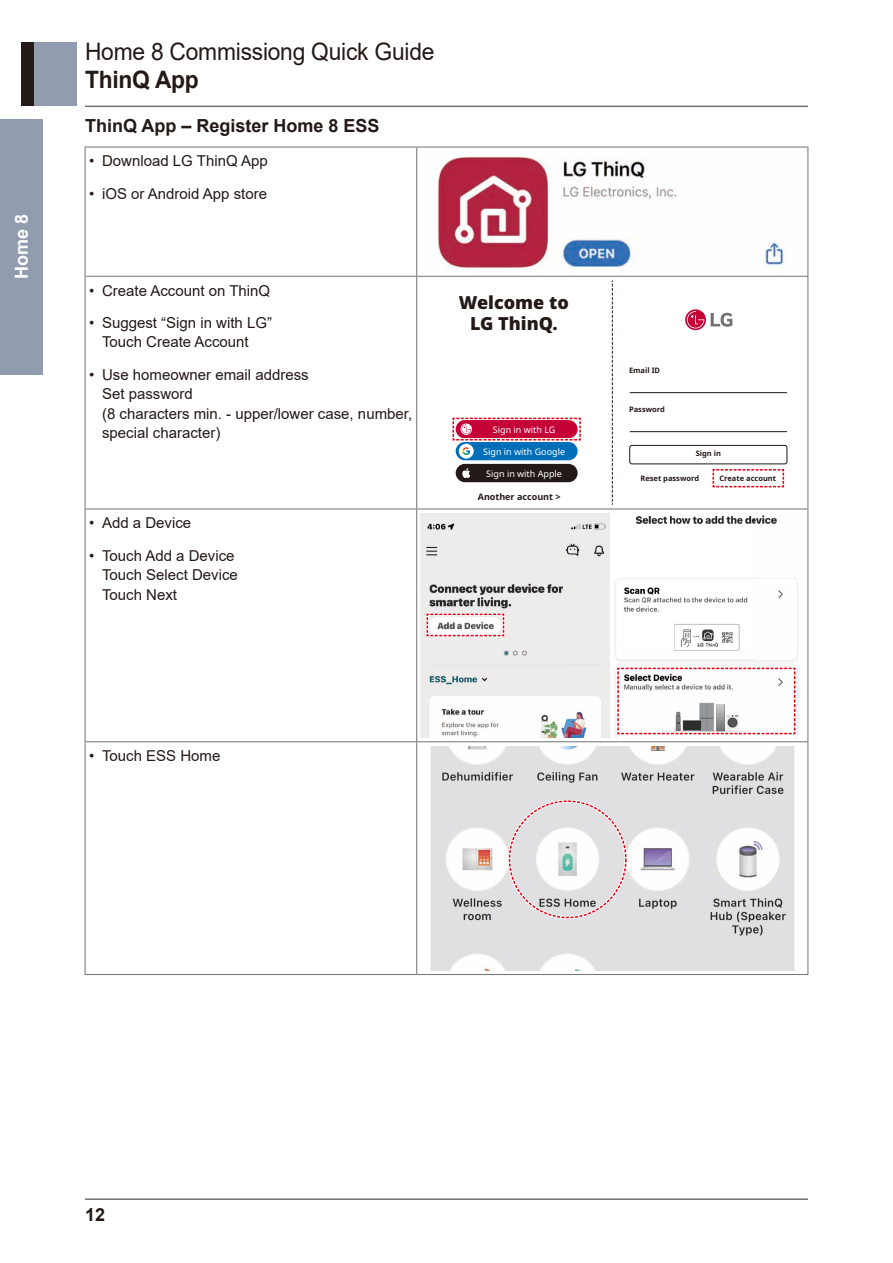
<style>
.page{position:relative;width:893px;height:1263px;background:#fff}
.page>*{position:absolute;margin:0;border:0;box-sizing:border-box;transform-origin:0 0}
._01_Product_Manual_t{font:24px "Arial";letter-spacing:-.01em;color:#231916;scale:.95 1}
._02_Chapter{font:700 24px "Arial";letter-spacing:-.01em;color:#231916;scale:.95 1}
._02_Simplesect{font:700 18px "Arial";color:#231916}
.t1{font:900 18px/21.6px "Noto Sans";color:#231916;text-align:center}
.t2{font:700 18px "Arial";color:#fff}
.t3{font:15px/19.5px "Arial";color:#231916}
.t4{font:9px "Noto Sans";color:#fff}
.t5{font:700 9px "Noto Sans";color:#231916}
.t6{font:700 7.5px "Noto Sans";color:#231916}
</style>
<div class="page">
<div style="left:0;top:119px;width:43px;height:255px;background:#919dae"></div>
<div style="left:34px;top:43px;width:43px;height:63px;background:#919dae"></div>
<div style="left:21px;top:43px;width:13px;height:63px;background:#231916"></div>
<hr style="left:85px;top:106px;width:723px;height:1px;background:#727272">
<hr style="left:85px;top:1198px;width:723px;height:2px;background:#727272">
<hr style="left:417px;top:741px;width:391px;height:1px;background:#727272">
<hr style="left:85px;top:741px;width:332px;height:1px;background:#727272">
<hr style="left:85px;top:276px;width:332px;height:1px;background:#727272">
<hr style="left:417px;top:276px;width:391px;height:1px;background:#727272">
<hr style="left:85px;top:509px;width:332px;height:1px;background:#727272">
<hr style="left:417px;top:509px;width:391px;height:1px;background:#727272">
<hr style="left:417px;top:147px;width:391px;height:1px;background:#727272">
<hr style="left:807px;top:147px;width:1px;height:129px;background:#727272">
<hr style="left:807px;top:277px;width:1px;height:232px;background:#727272">
<hr style="left:807px;top:509px;width:1px;height:232px;background:#727272">
<hr style="left:807px;top:742px;width:1px;height:232px;background:#727272">
<hr style="left:417px;top:974px;width:391px;height:1px;background:#727272">
<hr style="left:85px;top:147px;width:332px;height:1px;background:#727272">
<hr style="left:85px;top:147px;width:1px;height:129px;background:#727272">
<hr style="left:416px;top:147px;width:1px;height:129px;background:#727272">
<hr style="left:85px;top:277px;width:1px;height:232px;background:#727272">
<hr style="left:416px;top:277px;width:1px;height:232px;background:#727272">
<hr style="left:85px;top:509px;width:1px;height:232px;background:#727272">
<hr style="left:416px;top:509px;width:1px;height:232px;background:#727272">
<hr style="left:85px;top:742px;width:1px;height:232px;background:#727272">
<hr style="left:416px;top:742px;width:1px;height:232px;background:#727272">
<hr style="left:85px;top:974px;width:332px;height:1px;background:#727272">
<img style="left:438px;top:157px;width:346px;height:111px">
<svg style="left:685px;top:309px;width:21px;height:21px"></svg>
<svg style="left:687px;top:311px;width:17px;height:17px"></svg>
<svg style="left:711px;top:313px;width:21px;height:14px"></svg>
<div style="left:456px;top:464px;width:122px;height:18px;background:#231916;border-radius:9px"></div>
<svg style="left:462px;top:468px;width:8px;height:10px"></svg>
<div style="left:456px;top:442px;width:122px;height:18px;background:#006eb8;border-radius:9px"></div>
<div style="left:459px;top:444px;width:15px;height:15px;background:#fff;border-radius:50%"></div>
<svg style="left:462px;top:447px;width:8px;height:8px"></svg>
<svg style="left:612px;top:280px;width:1px;height:225px"></svg>
<svg style="left:452px;top:417px;width:129px;height:24px;background:#d53d63"></svg>
<svg style="left:629px;top:392px;width:159px;height:96px"></svg>
<img style="left:421px;top:513px;width:377px;height:224px">
<img style="left:611px;top:513px;width:1px;height:224px">
<svg style="left:426px;top:613px;width:79px;height:24px"></svg>
<svg style="left:617px;top:667px;width:179px;height:68px"></svg>
<img style="left:430px;top:746px;width:365px;height:224px">
<svg style="left:508px;top:800px;width:119px;height:119px"></svg>
<p class="t2" style="left:9px;top:279px;width:67px;rotate:-90deg">Home 8</p>
<p class="_01_Product_Manual_t" style="left:85px;top:35px;width:369px">Home 8 Commissiong Quick Guide</p>
<p class="_02_Chapter" style="left:85px;top:63px;width:121px">ThinQ App</p>
<p class="_02_Simplesect" style="left:85px;top:113px;width:296px">ThinQ App – Register Home 8 ESS</p>
<p class="t3" style="left:89px;top:151px;width:180px">• Download LG ThinQ App</p>
<p class="t3" style="left:89px;top:184px;width:179px">• iOS or Android App store</p>
<p class="t3" style="left:89px;top:281px;width:182px">• Create Account on ThinQ</p>
<p class="t3" style="left:102px;top:313px;width:172px;text-indent:-13px">• Suggest “Sign in with LG”<br>Touch Create Account</p>
<p class="t3" style="left:102px;top:365px;width:312px;text-indent:-13px">• Use homeowner email address<br>Set password<br>(8 characters min. - upper/lower case, number, special character)</p>
<p class="t3" style="left:89px;top:513px;width:103px">• Add a Device</p>
<p class="t3" style="left:102px;top:546px;width:137px;text-indent:-13px">• Touch Add a Device<br>Touch Select Device<br>Touch Next</p>
<p class="t1" style="left:459px;top:293px;width:111px">Welcome to<br>LG ThinQ.</p>
<p class="t4" style="left:493px;top:426px;width:64px">Sign in with LG</p>
<p class="t4" style="left:483px;top:448px;width:83px">Sign in with Google</p>
<p class="t4" style="left:486px;top:470px;width:77px">Sign in with Apple</p>
<p class="t5" style="left:478px;top:493px;width:84px">Another account &gt;</p>
<p class="t3" style="left:89px;top:746px;width:133px">• Touch ESS Home</p>
<p class="t6" style="left:629px;top:367px;width:33px">Email ID</p>
<p class="t6" style="left:629px;top:406px;width:37px">Password</p>
<p class="t6" style="left:696px;top:451px;width:27px">Sign in</p>
<p class="t6" style="left:640px;top:475px;width:60px">Reset password</p>
<p class="t6" style="left:719px;top:475px;width:58px">Create account</p>
<p class="_02_Simplesect" style="left:85px;top:1202px;width:22px">12</p>
</div>
